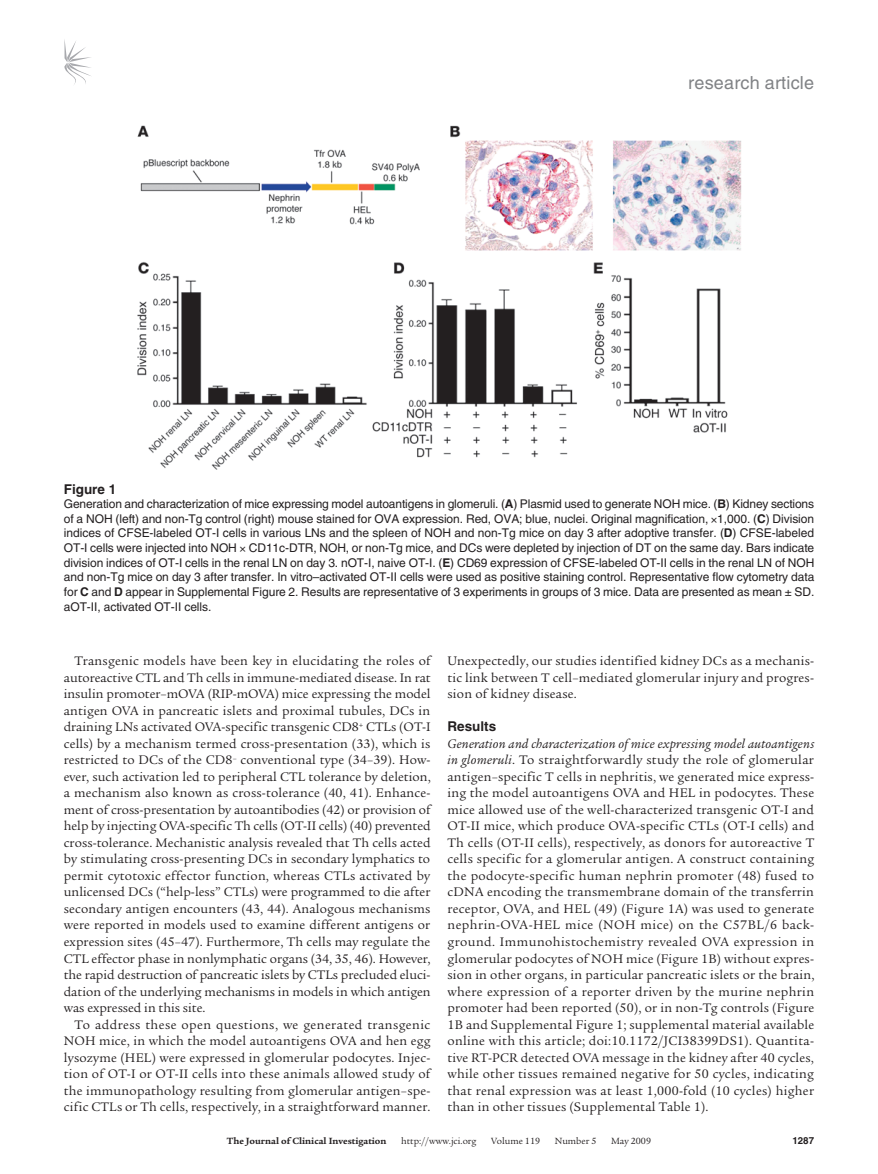
<style>
.page{position:relative;width:878px;height:1174px;background:#fff}
.page>*{position:absolute;margin:0;border:0;box-sizing:border-box;transform-origin:0 0}
.t1{font:18px "Helvetica LT Std";letter-spacing:.01em;color:#808285}
.t2{font:13.5px/16.5px "Legacy Serif Std";letter-spacing:.015em;color:#231f20;text-align:justify}
.t3{font:700 13.5px "Helvetica LT Std";color:#231f20}
.t4{font:12px/14.7px "Helvetica LT Std";letter-spacing:-.005em;color:#231f20;text-align:justify}
.t5{font:9.75px "Legacy Serif Std";color:#231f20}
.t6{font:700 9.75px "Legacy Serif Std";color:#231f20}
.t7{font:700 9.75px "Helvetica LT Std";color:#231f20}
.s1{font-weight:700}
.s2{font-style:italic}
</style>
<div class="page">
<svg style="left:64px;top:39px;width:27px;height:45px"></svg>
<img style="left:137px;top:125px;width:605px;height:345px">
<h1 class="t1" style="left:688px;top:72px;width:127px">research article</h1>
<p class="t3" style="left:64px;top:480px;width:54px">Figure 1</p>
<p class="t4" style="left:64px;top:496px;width:752px">Generation and characterization of mice expressing model autoantigens in glomeruli. (<span class="s1">A</span>) Plasmid used to generate NOH mice. (<span class="s1">B</span>) Kidney sections of a NOH (left) and non-Tg control (right) mouse stained for OVA expression. Red, OVA; blue, nuclei. Original magnification, 1,000. (<span class="s1">C</span>) Division indices of CFSE-labeled OT-I cells in various LNs and the spleen of NOH and non-Tg mice on day 3 after adoptive transfer. (<span class="s1">D</span>) CFSE-labeled OT-I cells were injected into NOH CD11c-DTR, NOH, or non-Tg mice, and DCs were depleted by injection of DT on the same day. Bars indicate division indices of OT-I cells in the renal LN on day 3. nOT-I, naive OT-I. (<span class="s1">E</span>) CD69 expression of CFSE-labeled OT-II cells in the renal LN of NOH and non-Tg mice on day 3 after transfer. In vitro–activated OT-II cells were used as positive staining control. Representative flow cytometry data for <span class="s1">C</span> and <span class="s1">D</span> appear in Supplemental Figure 2. Results are representative of 3 experiments in groups of 3 mice. Data are presented as mean ± SD. aOT-II, activated OT-II cells.</p>
<p class="t2" style="left:64px;top:653px;width:368px;text-indent:11px">Transgenic models have been key in elucidating the roles of autoreactive CTL and Th cells in immune-mediated disease. In rat insulin promoter–mOVA (RIP-mOVA) mice expressing the model antigen OVA in pancreatic islets and proximal tubules, DCs in draining LNs activated OVA-specific transgenic CD8<sup>+</sup> CTLs (OT-I cells) by a mechanism termed cross-presentation (33), which is restricted to DCs of the CD8<sup>–</sup> conventional type (34–39). How&shy;ever, such activation led to peripheral CTL tolerance by deletion, a mechanism also known as cross-tolerance (40, 41). Enhance&shy;ment of cross-presentation by autoantibodies (42) or provision of help by injecting OVA-specific Th cells (OT-II cells) (40) prevented cross-tolerance. Mechanistic analysis revealed that Th cells acted by stimulating cross-presenting DCs in secondary lymphatics to permit cytotoxic effector function, whereas CTLs activated by unlicensed DCs (“help-less” CTLs) were programmed to die after secondary antigen encounters (43, 44). Analogous mechanisms were reported in models used to examine different antigens or expression sites (45–47). Furthermore, Th cells may regulate the CTL effector phase in nonlymphatic organs (34, 35, 46). However, the rapid destruction of pancreatic islets by CTLs precluded eluci&shy;dation of the underlying mechanisms in models in which antigen was expressed in this site.</p>
<p class="t2" style="left:64px;top:1016px;width:368px;text-indent:11px">To address these open questions, we generated transgenic NOH mice, in which the model autoantigens OVA and hen egg lysozyme (HEL) were expressed in glomerular podocytes. Injec&shy;tion of OT-I or OT-II cells into these animals allowed study of the immunopathology resulting from glomerular antigen–spe&shy;cific CTLs or Th cells, respectively, in a straightforward manner.</p>
<p class="t2" style="left:447px;top:653px;width:368px">Unexpectedly, our studies identified kidney DCs as a mechanis&shy;tic link between T cell–mediated glomerular injury and progres&shy;sion of kidney disease.</p>
<p class="t3" style="left:447px;top:718px;width:50px">Results</p>
<p class="t2" style="left:447px;top:735px;width:368px"><span class="s2">Generation and characterization of mice expressing model autoantigens in glomeruli</span>. To straightforwardly study the role of glomerular antigen–specific T cells in nephritis, we generated mice express&shy;ing the model autoantigens OVA and HEL in podocytes. These mice allowed use of the well-characterized transgenic OT-I and OT-II mice, which produce OVA-specific CTLs (OT-I cells) and Th cells (OT-II cells), respectively, as donors for autoreactive T cells specific for a glomerular antigen. A construct containing the podocyte-specific human nephrin promoter (48) fused to cDNA encoding the transmembrane domain of the transferrin receptor, OVA, and HEL (49) (Figure 1A) was used to generate nephrin-OVA-HEL mice (NOH mice) on the C57BL/6 back&shy;ground. Immunohistochemistry revealed OVA expression in glomerular podocytes of NOH mice (Figure 1B) without expres&shy;sion in other organs, in particular pancreatic islets or the brain, where expression of a reporter driven by the murine nephrin promoter had been reported (50), or in non-Tg controls (Figure 1B and Supplemental Figure 1; supplemental material available online with this article; doi:10.1172/JCI38399DS1). Quantita&shy;tive RT-PCR detected OVA message in the kidney after 40 cycles, while other tissues remained negative for 50 cycles, indicating that renal expression was at least 1,000-fold (10 cycles) higher than in other tissues (Supplemental Table 1).</p>
<p class="t6" style="left:227px;top:1135px;width:161px">The Journal of Clinical Investigation</p>
<p class="t5" style="left:401px;top:1135px;width:77px">http://www.jci.org</p>
<p class="t5" style="left:491px;top:1135px;width:50px">Volume 119</p>
<p class="t5" style="left:555px;top:1135px;width:43px">Number 5</p>
<p class="t5" style="left:611px;top:1135px;width:41px">May 2009</p>
<p class="t7" style="left:792px;top:1134px;width:23px">1287</p>
</div>
